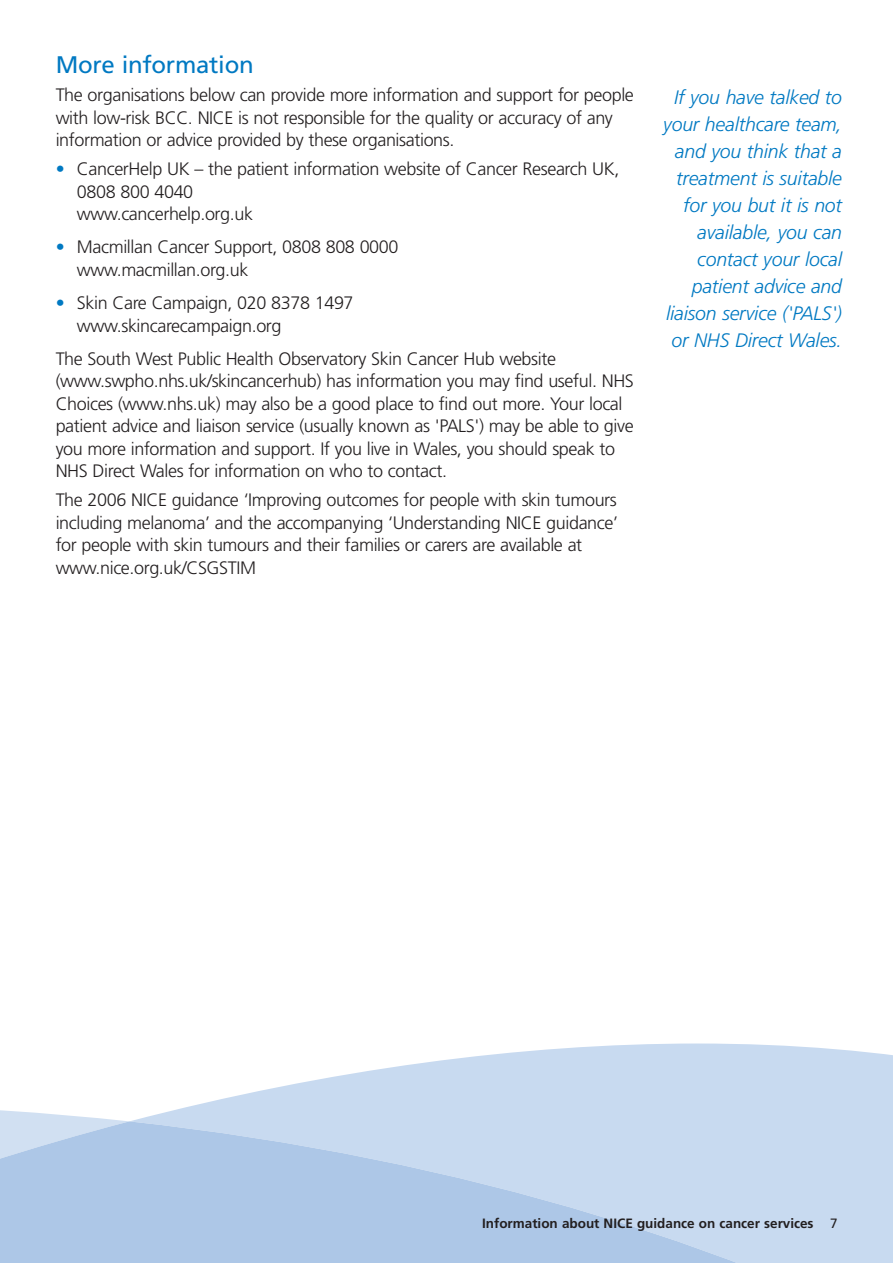
<style>
.page{position:relative;width:893px;height:1263px;background:#fff}
.page>*{position:absolute;margin:0;border:0;box-sizing:border-box;transform-origin:0 0}
.t1{font:24px "Frutiger";letter-spacing:-.01em;color:#0079c2}
.t2{font:italic 300 19.5px/27px "Frutiger";letter-spacing:-.01em;color:#0079c2;text-align:right}
.t3{font:300 18px/22.5px "Frutiger";letter-spacing:-.02em;color:#231f20}
.t4{font:700 13.5px "Frutiger";color:#231f20}
.s1{color:#0079c2}
.s2{font-weight:400}
</style>
<div class="page">
<svg style="left:197px;top:1043px;width:696px;height:62px;fill:#c8daf0"></svg>
<svg style="left:0;top:1105px;width:893px;height:16px;background:#cfdff2"></svg>
<svg style="left:0;top:1121px;width:893px;height:142px;background:#b9d0eb"></svg>
<h1 class="t1" style="left:56px;top:55px;width:200px">More information</h1>
<p class="t3" style="left:56px;top:85px;width:580px">The organisations below can provide more information and support for people with low-risk BCC. NICE is not responsible for the quality or accuracy of any information or advice provided by these organisations.</p>
<p class="t3" style="left:77px;top:159px;width:544px;text-indent:-21px"><span class="s1">•</span> CancerHelp UK – the patient information website of Cancer Research UK,<br>0808 800 4040<br>www.cancerhelp.org.uk</p>
<p class="t3" style="left:77px;top:237px;width:323px;text-indent:-21px"><span class="s1">•</span> Macmillan Cancer Support, 0808 808 0000 www.macmillan.org.uk</p>
<p class="t3" style="left:77px;top:293px;width:278px;text-indent:-21px"><span class="s1">•</span> Skin Care Campaign, 020 8378 1497 www.skincarecampaign.org</p>
<p class="t3" style="left:56px;top:349px;width:580px">The South West Public Health Observatory Skin Cancer Hub website (www.swpho.nhs.uk/skincancerhub) has information you may find useful. NHS Choices (www.nhs.uk) may also be a good place to find out more. Your local patient advice and liaison service (usually known as 'PALS') may be able to give you more information and support. If you live in Wales, you should speak to NHS Direct Wales for information on who to contact.</p>
<p class="t3" style="left:56px;top:490px;width:564px">The 2006 NICE guidance ‘Improving outcomes for people with skin tumours including melanoma’ and the accompanying ‘Understanding NICE guidance’ for people with skin tumours and their families or carers are available at www.nice.org.uk/CSGSTIM</p>
<p class="t2" style="left:663px;top:85px;width:180px">If you have talked to your healthcare team, and you think that a treatment is suitable for you but it is not available, you can contact your local patient advice and liaison service ('PALS') or NHS Direct Wales.</p>
<p class="t4" style="left:482px;top:1218px;width:357px">Information about NICE guidance on cancer services <span class="s2">7</span></p>
</div>
